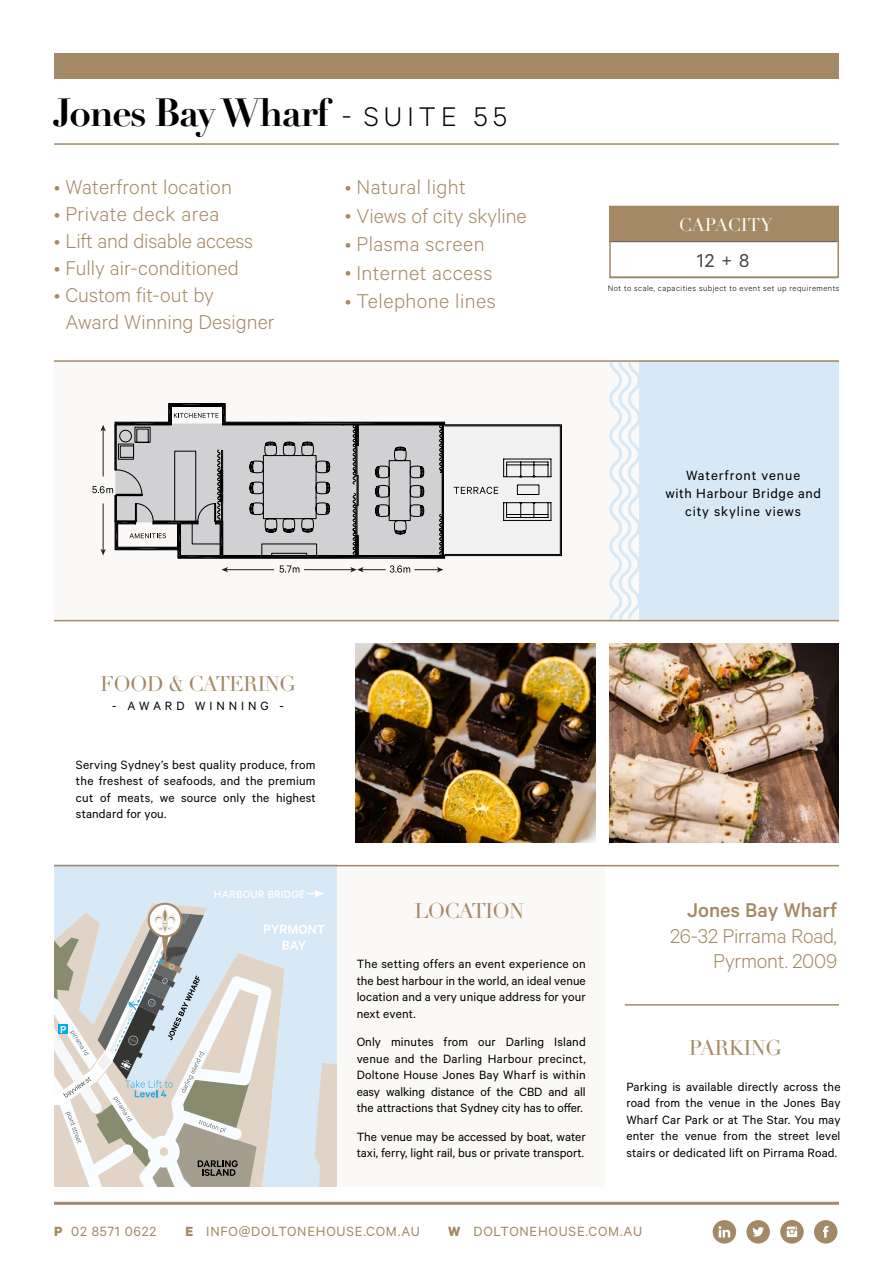
<style>
.page{position:relative;width:893px;height:1263px;background:#fff}
.page>*{position:absolute;margin:0;border:0;box-sizing:border-box;transform-origin:0 0}
.t1{font:700 38.7px "Didot LT Std";letter-spacing:-.04em;color:#000}
.t2{font:300 22.5px/27px "Calibre";color:#a38965}
.t3{font:300 22.5px "Calibre";letter-spacing:.02em;color:#a38965}
.t4{font:500 22.5px "Calibre";color:#a38965}
.t5{font:21px "Didot LT Std";letter-spacing:-.04em;color:#a38965}
.t6{font:21px "Calibre";color:#464547}
.t7{font:18px "Didot LT Std";color:#fff}
.t8{font:15px "Calibre";letter-spacing:.05em;color:#a38965}
.t9{font:15px/18px "Calibre";letter-spacing:.055em;color:#000;text-align:center}
.t10{font:13.5px/16.5px "Calibre";letter-spacing:.005em;color:#000;text-align:justify}
.t11{font:13.5px "Calibre";letter-spacing:.29em;color:#000}
.t12{font:500 12px "Calibre";letter-spacing:.01em;color:#fff}
.t13{font:300 9px "Calibre";letter-spacing:.05em;color:#000}
.s1{font-family:"Calibre";font-weight:300;font-size:30.3px}
.s2{font-size:18px}
.s3{font-family:"Didot LT Std";font-size:18px;color:#fff}
.s4{font-weight:700}
</style>
<div class="page">
<div style="left:54px;top:360px;width:781px;height:260px;background:#faf9f7"></div>
<div style="left:639px;top:360px;width:200px;height:260px;background:#d7e8f7"></div>
<div style="left:314px;top:865px;width:291px;height:321px;background:#faf9f7"></div>
<hr style="left:54px;top:360px;width:785px;height:2px;background:#a38965">
<hr style="left:54px;top:620px;width:785px;height:1px;background:#a38965">
<div style="left:54px;top:53px;width:785px;height:25px;background:#a38965"></div>
<div style="left:54px;top:866px;width:283px;height:37px;background:#d7e8f7"></div>
<hr style="left:54px;top:143px;width:785px;height:2px;background:#a38965">
<svg style="left:609px;top:362px;width:32px;height:258px"></svg>
<div style="left:609px;top:206px;width:228px;height:36px;background:#a38965"></div>
<hr style="left:609px;top:241px;width:228px;height:1px;background:#5f6062">
<svg style="left:92px;top:403px;width:470px;height:155px"></svg>
<hr style="left:305px;top:569px;width:47px;height:1px;background:#241f21">
<hr style="left:226px;top:569px;width:48px;height:1px;background:#241f21">
<svg style="left:221px;top:567px;width:7px;height:5px"></svg>
<svg style="left:350px;top:565px;width:93px;height:8px"></svg>
<svg style="left:279px;top:565px;width:20px;height:8px"></svg>
<div style="left:609px;top:206px;width:230px;height:72px;border:2px solid #a38965"></div>
<hr style="left:54px;top:1202px;width:785px;height:3px;background:#a38965">
<hr style="left:625px;top:1004px;width:214px;height:1px;background:#a38965">
<svg style="left:814px;top:1220px;width:23px;height:23px"></svg>
<svg style="left:746px;top:1220px;width:24px;height:23px"></svg>
<svg style="left:713px;top:1220px;width:23px;height:23px"></svg>
<svg style="left:780px;top:1220px;width:24px;height:23px"></svg>
<svg style="left:307px;top:890px;width:18px;height:7px"></svg>
<img style="left:609px;top:644px;width:230px;height:199px">
<hr style="left:54px;top:865px;width:785px;height:1px;background:#a38965">
<img style="left:355px;top:644px;width:240px;height:199px">
<svg style="left:54px;top:903px;width:283px;height:283px"></svg>
<h1 class="t1" style="left:52px;top:89px;width:456px">Jones Bay Wharf <span class="s1">- S U I T E 5 5</span></h1>
<h2 class="t2" style="left:54px;top:173px;width:179px"><span class="s2">•</span> Waterfront location</h2>
<h2 class="t3" style="left:54px;top:201px;width:167px"><span class="s2">•</span> Private deck area</h2>
<h2 class="t2" style="left:54px;top:227px;width:201px"><span class="s2">•</span> Lift and disable access</h2>
<h2 class="t2" style="left:54px;top:254px;width:186px"><span class="s2">•</span> Fully air-conditioned</h2>
<h2 class="t2" style="left:65px;top:281px;width:211px;text-indent:-11px"><span class="s2">•</span> Custom fit-out by<br>Award Winning Designer</h2>
<h2 class="t3" style="left:345px;top:174px;width:122px"><span class="s2">•</span> Natural light</h2>
<h2 class="t2" style="left:345px;top:201px;width:183px"><span class="s2">•</span> Views of city skyline</h2>
<h2 class="t3" style="left:345px;top:231px;width:141px"><span class="s2">•</span> Plasma screen</h2>
<h2 class="t3" style="left:345px;top:260px;width:149px"><span class="s2">•</span> Internet access</h2>
<h2 class="t3" style="left:345px;top:288px;width:152px"><span class="s2">•</span> Telephone lines</h2>
<h3 class="t7" style="left:679px;top:214px;width:95px">CAPACITY</h3>
<h3 class="t6" style="left:682px;top:248px;width:83px"><span class="s3">1</span> 12 + 8 <span class="s3">2</span></h3>
<p class="t13" style="left:608px;top:283px;width:233px">Not to scale, capacities subject to event set up requirements</p>
<p class="t9" style="left:665px;top:466px;width:157px">Waterfront venue<br>with Harbour Bridge and city skyline views</p>
<h3 class="t5" style="left:100px;top:671px;width:197px">FOOD &amp; CATERING</h3>
<p class="t11" style="left:112px;top:698px;width:173px">- AWARD WINNING -</p>
<p class="t10" style="left:76px;top:756px;width:241px">Serving Sydney’s best quality produce, from the freshest of seafoods, and the premium cut of meats, we source only the highest standard for you.</p>
<p class="t12" style="left:214px;top:887px;width:93px">HARBOUR BRIDGE</p>
<h3 class="t5" style="left:414px;top:899px;width:111px">LOCATION</h3>
<p class="t10" style="left:357px;top:955px;width:231px">The setting offers an event experience on the best harbour in the world, an ideal venue location and a very unique address for your next event.</p>
<p class="t10" style="left:357px;top:1033px;width:231px">Only minutes from our Darling Island venue and the Darling Harbour precinct, Doltone House Jones Bay Wharf is within easy walking distance of the CBD and all the attractions that Sydney city has to offer.</p>
<p class="t10" style="left:357px;top:1127px;width:231px">The venue may be accessed by boat, water taxi, ferry, light rail, bus or private transport.</p>
<h2 class="t4" style="left:687px;top:897px;width:151px">Jones Bay Wharf</h2>
<h2 class="t2" style="left:670px;top:922px;width:169px;line-height:25.5px;text-align:right">26-32 Pirrama Road,<br>Pyrmont. 2009</h2>
<h3 class="t5" style="left:689px;top:1035px;width:94px">PARKING</h3>
<p class="t10" style="left:626px;top:1077px;width:216px">Parking is available directly across the road from the venue in the Jones Bay Wharf Car Park or at The Star. You may enter the venue from the street level stairs or dedicated lift on Pirrama Road.</p>
<p class="t8" style="left:54px;top:1223px;width:104px"><span class="s4">P</span> 02 8571 0622</p>
<p class="t8" style="left:186px;top:1223px;width:236px"><span class="s4">E</span> INFO@DOLTONEHOUSE.COM.AU</p>
<p class="t8" style="left:448px;top:1223px;width:195px"><span class="s4">W</span> DOLTONEHOUSE.COM.AU</p>
</div>
